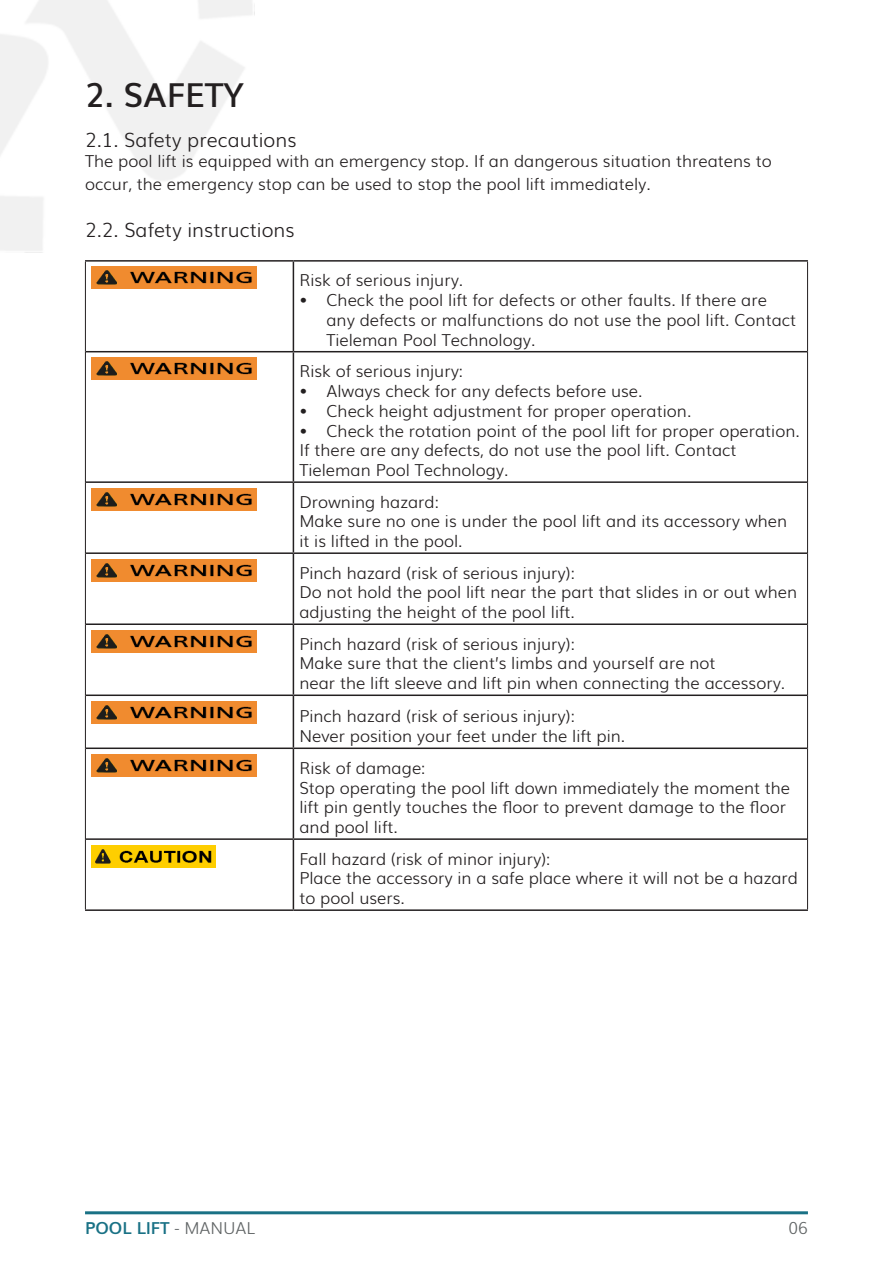
<style>
.page{position:relative;width:893px;height:1263px;background:#fff}
.page>*{position:absolute;margin:0;border:0;box-sizing:border-box;transform-origin:0 0}
.Titel_pagina{font:600 33px "Muli";color:#231f20}
.Subtitel_pagina{font:300 19.5px "Muli";color:#231f20}
.t1{font:300 16.5px/19.8px "Muli";color:#231f20}
.t2{font:700 16.5px "Muli";color:#197185}
.t3{font:300 16.5px "Muli";color:#606465}
.s1{font-weight:300;color:#606465}
</style>
<div class="page">
<img style="left:0;top:0;width:257px;height:285px">
<hr style="left:85px;top:260px;width:208px;height:2px;background:#231f20">
<hr style="left:293px;top:260px;width:515px;height:2px;background:#231f20">
<hr style="left:293px;top:262px;width:1px;height:89px;background:#231f20">
<hr style="left:86px;top:351px;width:207px;height:1px;background:#231f20">
<hr style="left:293px;top:351px;width:514px;height:1px;background:#231f20">
<hr style="left:293px;top:352px;width:1px;height:129px;background:#231f20">
<hr style="left:86px;top:481px;width:207px;height:2px;background:#231f20">
<hr style="left:293px;top:481px;width:514px;height:2px;background:#231f20">
<hr style="left:293px;top:483px;width:1px;height:69px;background:#231f20">
<hr style="left:86px;top:552px;width:207px;height:2px;background:#231f20">
<hr style="left:293px;top:552px;width:514px;height:2px;background:#231f20">
<hr style="left:293px;top:554px;width:1px;height:69px;background:#231f20">
<hr style="left:86px;top:623px;width:207px;height:2px;background:#231f20">
<hr style="left:293px;top:623px;width:514px;height:2px;background:#231f20">
<hr style="left:293px;top:625px;width:1px;height:69px;background:#231f20">
<hr style="left:86px;top:694px;width:207px;height:2px;background:#231f20">
<hr style="left:293px;top:694px;width:514px;height:2px;background:#231f20">
<hr style="left:293px;top:696px;width:1px;height:51px;background:#231f20">
<hr style="left:86px;top:747px;width:207px;height:2px;background:#231f20">
<hr style="left:293px;top:747px;width:514px;height:2px;background:#231f20">
<hr style="left:293px;top:749px;width:1px;height:89px;background:#231f20">
<hr style="left:86px;top:838px;width:207px;height:2px;background:#231f20">
<hr style="left:293px;top:838px;width:514px;height:2px;background:#231f20">
<hr style="left:293px;top:840px;width:1px;height:69px;background:#231f20">
<hr style="left:85px;top:909px;width:208px;height:2px;background:#231f20">
<hr style="left:293px;top:909px;width:515px;height:2px;background:#231f20">
<hr style="left:85px;top:262px;width:1px;height:90px;background:#231f20">
<hr style="left:807px;top:262px;width:1px;height:90px;background:#231f20">
<hr style="left:85px;top:352px;width:1px;height:130px;background:#231f20">
<hr style="left:807px;top:352px;width:1px;height:130px;background:#231f20">
<hr style="left:85px;top:482px;width:1px;height:71px;background:#231f20">
<hr style="left:807px;top:482px;width:1px;height:71px;background:#231f20">
<hr style="left:85px;top:553px;width:1px;height:71px;background:#231f20">
<hr style="left:807px;top:553px;width:1px;height:71px;background:#231f20">
<hr style="left:85px;top:624px;width:1px;height:71px;background:#231f20">
<hr style="left:807px;top:624px;width:1px;height:71px;background:#231f20">
<hr style="left:85px;top:695px;width:1px;height:53px;background:#231f20">
<hr style="left:807px;top:695px;width:1px;height:53px;background:#231f20">
<hr style="left:85px;top:748px;width:1px;height:91px;background:#231f20">
<hr style="left:807px;top:748px;width:1px;height:91px;background:#231f20">
<hr style="left:85px;top:839px;width:1px;height:70px;background:#231f20">
<hr style="left:807px;top:839px;width:1px;height:70px;background:#231f20">
<img style="left:91px;top:267px;width:165px;height:22px">
<img style="left:91px;top:358px;width:165px;height:22px">
<img style="left:91px;top:488px;width:165px;height:22px">
<img style="left:91px;top:559px;width:165px;height:22px">
<img style="left:91px;top:630px;width:165px;height:22px">
<img style="left:91px;top:701px;width:165px;height:22px">
<img style="left:91px;top:754px;width:165px;height:22px">
<img style="left:91px;top:845px;width:124px;height:22px">
<hr style="left:85px;top:1211px;width:723px;height:3px;background:#197185">
<p class="Titel_pagina" style="left:85px;top:68px;width:160px">2. SAFETY</p>
<p class="Subtitel_pagina" style="left:85px;top:124px;width:213px">2.1. Safety precautions</p>
<p class="t1" style="left:85px;top:148px;width:688px;line-height:23.4px">The pool lift is equipped with an emergency stop. If an dangerous situation threatens to occur, the emergency stop can be used to stop the pool lift immediately.</p>
<p class="Subtitel_pagina" style="left:85px;top:214px;width:211px">2.2. Safety instructions</p>
<p class="t1" style="left:299px;top:269px;width:165px">Risk of serious injury.</p>
<p class="t1" style="left:326px;top:289px;width:471px;text-indent:-27px">• Check the pool lift for defects or other faults. If there are any defects or malfunctions do not use the pool lift. Contact<br>Tieleman Pool Technology.</p>
<p class="t1" style="left:299px;top:360px;width:165px">Risk of serious injury:</p>
<p class="t1" style="left:299px;top:380px;width:345px">• Always check for any defects before use.</p>
<p class="t1" style="left:299px;top:400px;width:393px">• Check height adjustment for proper operation.</p>
<p class="t1" style="left:299px;top:419px;width:502px">• Check the rotation point of the pool lift for proper operation.</p>
<p class="t1" style="left:299px;top:439px;width:439px">If there are any defects, do not use the pool lift. Contact<br>Tieleman Pool Technology.</p>
<p class="t1" style="left:299px;top:490px;width:141px">Drowning hazard:</p>
<p class="t1" style="left:299px;top:510px;width:489px">Make sure no one is under the pool lift and its accessory when it is lifted in the pool.</p>
<p class="t1" style="left:299px;top:561px;width:277px">Pinch hazard (risk of serious injury):</p>
<p class="t1" style="left:299px;top:581px;width:499px">Do not hold the pool lift near the part that slides in or out when adjusting the height of the pool lift.</p>
<p class="t1" style="left:299px;top:633px;width:487px">Pinch hazard (risk of serious injury):<br>Make sure that the client’s limbs and yourself are not<br>near the lift sleeve and lift pin when connecting the accessory.</p>
<p class="t1" style="left:299px;top:705px;width:277px">Pinch hazard (risk of serious injury):</p>
<p class="t1" style="left:299px;top:725px;width:327px">Never position your feet under the lift pin.</p>
<p class="t1" style="left:299px;top:757px;width:492px">Risk of damage:<br>Stop operating the pool lift down immediately the moment the lift pin gently touches the floor to prevent damage to the floor and pool lift.</p>
<p class="t1" style="left:299px;top:847px;width:500px">Fall hazard (risk of minor injury):<br>Place the accessory in a safe place where it will not be a hazard to pool users.</p>
<p class="t2" style="left:85px;top:1214px;width:172px">POOL LIFT <span class="s1">- MANUAL</span></p>
<p class="t3" style="left:788px;top:1215px;width:21px">06</p>
</div>
